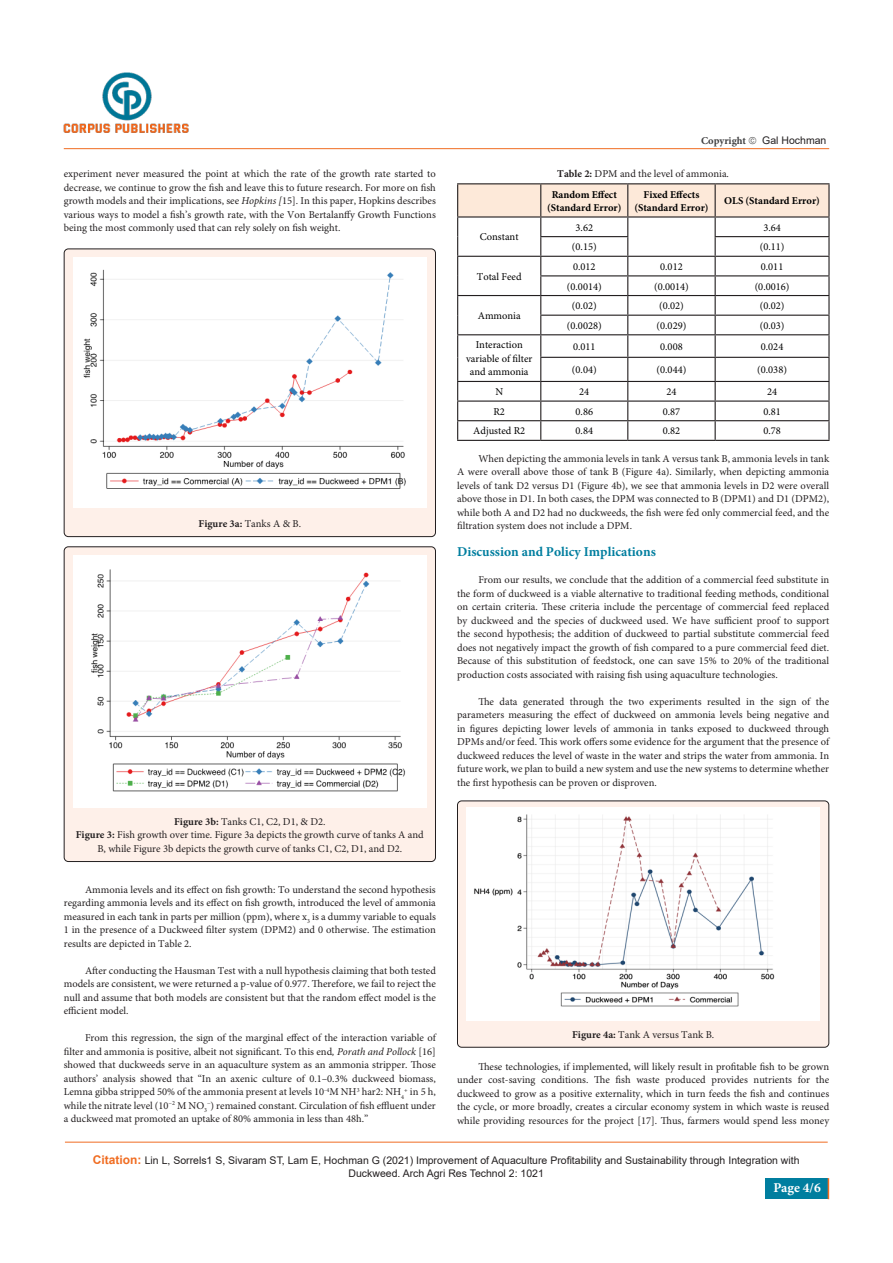
<style>
.page{position:relative;width:893px;height:1263px;background:#fff}
.page>*{position:absolute;margin:0;border:0;box-sizing:border-box;transform-origin:0 0}
.List_Paragraph{font:700 13.5px "Minion Pro";color:#007e9f}
.t1{font:700 13.5px "Minion Pro";color:#fff}
.t2{font:10.5px/13.5px "Minion Pro";color:#231f20;text-align:justify}
.t3{font:10.5px/13.5px "Minion Pro";color:#000;text-align:center}
.t4{font:10.5px/12.6px "Arial";color:#231f20;text-align:center}
.t5{font:700 10.5px/13.5px "Minion Pro";color:#000;text-align:center}
.t6{font:700 10.5px "Minion Pro";color:#231f20}
.t7{font:700 10.5px "Minion Pro";color:#3e3e3f}
.s1{font-style:italic}
.s2{font-weight:400}
.s3{font-weight:700}
.s4{font-weight:700;font-size:12px;color:#f06d22}
</style>
<div class="page">
<hr style="left:64px;top:148px;width:765px;height:1px;background:#f06d22">
<div style="left:765px;top:1178px;width:63px;height:21px;background:#007e9f"></div>
<svg style="left:828px;top:1178px;width:1px;height:21px"></svg>
<img style="left:64px;top:73px;width:125px;height:60px">
<hr style="left:65px;top:1142px;width:763px;height:1px;background:#f06d22">
<hr style="left:457px;top:183px;width:84px;height:1px;background:#231f20">
<hr style="left:541px;top:183px;width:87px;height:1px;background:#231f20">
<hr style="left:628px;top:183px;width:87px;height:1px;background:#231f20">
<hr style="left:715px;top:183px;width:115px;height:1px;background:#231f20">
<svg style="left:457px;top:184px;width:373px;height:256px"></svg>
<hr style="left:457px;top:440px;width:84px;height:1px;background:#231f20">
<hr style="left:541px;top:440px;width:87px;height:1px;background:#231f20">
<hr style="left:628px;top:440px;width:87px;height:1px;background:#231f20">
<hr style="left:715px;top:440px;width:115px;height:1px;background:#231f20">
<div style="left:64px;top:249px;width:371px;height:288px;background:#fef0e9;border-radius:4px"></div>
<div style="left:64px;top:248px;width:372px;height:289px;border:1px solid #231f20;border-radius:4px"></div>
<img style="left:73px;top:258px;width:354px;height:250px">
<div style="left:64px;top:547px;width:371px;height:314px;background:#fef0e9;border-radius:4px"></div>
<div style="left:64px;top:546px;width:372px;height:316px;border:1px solid #231f20;border-radius:4px"></div>
<img style="left:73px;top:556px;width:354px;height:252px">
<div style="left:457px;top:801px;width:372px;height:246px;background:#fef0e9;border-radius:4px"></div>
<div style="left:457px;top:800px;width:372px;height:247px;border:1px solid #231f20;border-radius:4px"></div>
<img style="left:466px;top:808px;width:354px;height:212px">
<p class="t2" style="left:64px;top:168px;width:374px">experiment never measured the point at which the rate of the growth rate started to decrease, we continue to grow the fish and leave this to future research. For more on fish growth models and their implications, see <span class="s1">Hopkins [</span>15]. In this paper, Hopkins describes various ways to model a fish’s growth rate, with the Von Bertalanffy Growth Functions being the most commonly used that can rely solely on fish weight.</p>
<p class="t6" style="left:199px;top:516px;width:104px">Figure 3a: <span class="s2">Tanks A &amp; B.</span></p>
<p class="t2" style="left:174px;top:815px;width:153px"><span class="s3">Figure 3b:</span> Tanks C1, C2, D1, &amp; D2.</p>
<p class="t2" style="left:76px;top:828px;width:349px;text-align:center"><span class="s3">Figure 3:</span> Fish growth over time. Figure 3a depicts the growth curve of tanks A and<br>B, while Figure 3b depicts the growth curve of tanks C1, C2, D1, and D2.</p>
<p class="t2" style="left:64px;top:883px;width:374px;text-indent:21px">Ammonia levels and its effect on fish growth: To understand the second hypothesis regarding ammonia levels and its effect on fish growth, introduced the level of ammonia measured in each tank in parts per million (ppm), where x<sub>3</sub> is a dummy variable to equals 1 in the presence of a Duckweed filter system (DPM2) and 0 otherwise. The estimation results are depicted in Table 2.</p>
<p class="t2" style="left:64px;top:964px;width:374px;text-indent:21px">After conducting the Hausman Test with a null hypothesis claiming that both tested models are consistent, we were returned a p-value of 0.977. Therefore, we fail to reject the null and assume that both models are consistent but that the random effect model is the efficient model.</p>
<p class="t2" style="left:64px;top:1032px;width:374px;text-indent:21px">From this regression, the sign of the marginal effect of the interaction variable of filter and ammonia is positive, albeit not significant. To this end<span class="s1">, Porath and Pollock</span> [16] showed that duckweeds serve in an aquaculture system as an ammonia stripper. Those authors’ analysis showed that “In an axenic culture of 0.1–0.3% duckweed biomass, Lemna gibba stripped 50% of the ammonia present at levels 10<sup>-4</sup>M NH<sup>3</sup> har2: NH<sub>4</sub><sup>+</sup> in 5 h, while the nitrate level (10<sup>−2</sup> M NO<sub>3</sub><sup>−</sup>) remained constant. Circulation of fish effluent under a duckweed mat promoted an uptake of 80% ammonia in less than 48h.”</p>
<p class="t7" style="left:701px;top:133px;width:47px">Copyright</p>
<p class="t4" style="left:762px;top:134px;width:66px">Gal Hochman</p>
<p class="t3" style="left:480px;top:231px;width:40px">Constant</p>
<p class="t3" style="left:477px;top:270px;width:46px">Total Feed</p>
<p class="t3" style="left:478px;top:309px;width:44px">Ammonia</p>
<p class="t2" style="left:557px;top:168px;width:173px"><span class="s3">Table 2:</span> DPM and the level of ammonia.</p>
<p class="t5" style="left:547px;top:187px;width:76px">Random Effect (Standard Error)</p>
<p class="t5" style="left:634px;top:187px;width:76px">Fixed Effects (Standard Error)</p>
<p class="t5" style="left:724px;top:194px;width:97px">OLS (Standard Error)</p>
<p class="t3" style="left:576px;top:221px;width:19px">3.62</p>
<p class="t3" style="left:763px;top:221px;width:19px">3.64</p>
<p class="t3" style="left:572px;top:241px;width:26px">(0.15)</p>
<p class="t3" style="left:760px;top:241px;width:26px">(0.11)</p>
<p class="t3" style="left:573px;top:260px;width:24px">0.012</p>
<p class="t3" style="left:660px;top:260px;width:24px">0.012</p>
<p class="t3" style="left:761px;top:260px;width:24px">0.011</p>
<p class="t3" style="left:567px;top:280px;width:36px">(0.0014)</p>
<p class="t3" style="left:654px;top:280px;width:36px">(0.0014)</p>
<p class="t3" style="left:755px;top:280px;width:36px">(0.0016)</p>
<p class="t3" style="left:572px;top:299px;width:26px">(0.02)</p>
<p class="t3" style="left:659px;top:299px;width:26px">(0.02)</p>
<p class="t3" style="left:760px;top:299px;width:26px">(0.02)</p>
<p class="t3" style="left:567px;top:319px;width:36px">(0.0028)</p>
<p class="t3" style="left:657px;top:319px;width:31px">(0.029)</p>
<p class="t3" style="left:760px;top:319px;width:26px">(0.03)</p>
<p class="t3" style="left:466px;top:339px;width:68px">Interaction variable of filter and ammonia</p>
<p class="t3" style="left:573px;top:340px;width:24px">0.011</p>
<p class="t3" style="left:660px;top:340px;width:24px">0.008</p>
<p class="t3" style="left:761px;top:340px;width:24px">0.024</p>
<p class="t3" style="left:572px;top:363px;width:26px">(0.04)</p>
<p class="t3" style="left:657px;top:363px;width:31px">(0.044)</p>
<p class="t3" style="left:757px;top:363px;width:31px">(0.038)</p>
<p class="t3" style="left:495px;top:385px;width:9px">N</p>
<p class="t3" style="left:579px;top:385px;width:12px">24</p>
<p class="t3" style="left:666px;top:385px;width:12px">24</p>
<p class="t3" style="left:767px;top:385px;width:12px">24</p>
<p class="t3" style="left:493px;top:405px;width:13px">R2</p>
<p class="t3" style="left:576px;top:405px;width:19px">0.86</p>
<p class="t3" style="left:663px;top:405px;width:19px">0.87</p>
<p class="t3" style="left:763px;top:405px;width:19px">0.81</p>
<p class="t3" style="left:473px;top:425px;width:54px">Adjusted R2</p>
<p class="t3" style="left:576px;top:425px;width:19px">0.84</p>
<p class="t3" style="left:663px;top:425px;width:19px">0.82</p>
<p class="t3" style="left:763px;top:425px;width:19px">0.78</p>
<p class="t2" style="left:457px;top:452px;width:374px;text-indent:21px">When depicting the ammonia levels in tank A versus tank B, ammonia levels in tank A were overall above those of tank B (Figure 4a). Similarly, when depicting ammonia levels of tank D2 versus D1 (Figure 4b), we see that ammonia levels in D2 were overall above those in D1. In both cases, the DPM was connected to B (DPM1) and D1 (DPM2), while both A and D2 had no duckweeds, the fish were fed only commercial feed, and the filtration system does not include a DPM.</p>
<p class="List_Paragraph" style="left:457px;top:543px;width:200px">Discussion and Policy Implications</p>
<p class="t2" style="left:457px;top:574px;width:374px;text-indent:21px">From our results, we conclude that the addition of a commercial feed substitute in the form of duckweed is a viable alternative to traditional feeding methods, conditional on certain criteria. These criteria include the percentage of commercial feed replaced by duckweed and the species of duckweed used. We have sufficient proof to support the second hypothesis; the addition of duckweed to partial substitute commercial feed does not negatively impact the growth of fish compared to a pure commercial feed diet.<br>Because of this substitution of feedstock, one can save 15% to 20% of the traditional production costs associated with raising fish using aquaculture technologies.</p>
<p class="t2" style="left:457px;top:695px;width:374px;text-indent:21px">The data generated through the two experiments resulted in the sign of the parameters measuring the effect of duckweed on ammonia levels being negative and in figures depicting lower levels of ammonia in tanks exposed to duckweed through DPMs and/or feed. This work offers some evidence for the argument that the presence of duckweed reduces the level of waste in the water and strips the water from ammonia. In future work, we plan to build a new system and use the new systems to determine whether the first hypothesis can be proven or disproven.</p>
<p class="t2" style="left:572px;top:1029px;width:144px"><span class="s3">Figure 4a:</span> Tank A versus Tank B.</p>
<p class="t2" style="left:457px;top:1060px;width:374px;text-indent:21px">These technologies, if implemented, will likely result in profitable fish to be grown under cost-saving conditions. The fish waste produced provides nutrients for the duckweed to grow as a positive externality, which in turn feeds the fish and continues the cycle, or more broadly, creates a circular economy system in which waste is reused while providing resources for the project [17]. Thus, farmers would spend less money</p>
<p class="t4" style="left:93px;top:1154px;width:708px"><span class="s4">Citation:</span> Lin L, Sorrels1 S, Sivaram ST, Lam E, Hochman G (2021) Improvement of Aquaculture Profitability and Sustainability through Integration with<br>Duckweed. Arch Agri Res Technol 2: 1021</p>
<p class="t1" style="left:773px;top:1178px;width:49px">Page 4/6</p>
</div>
